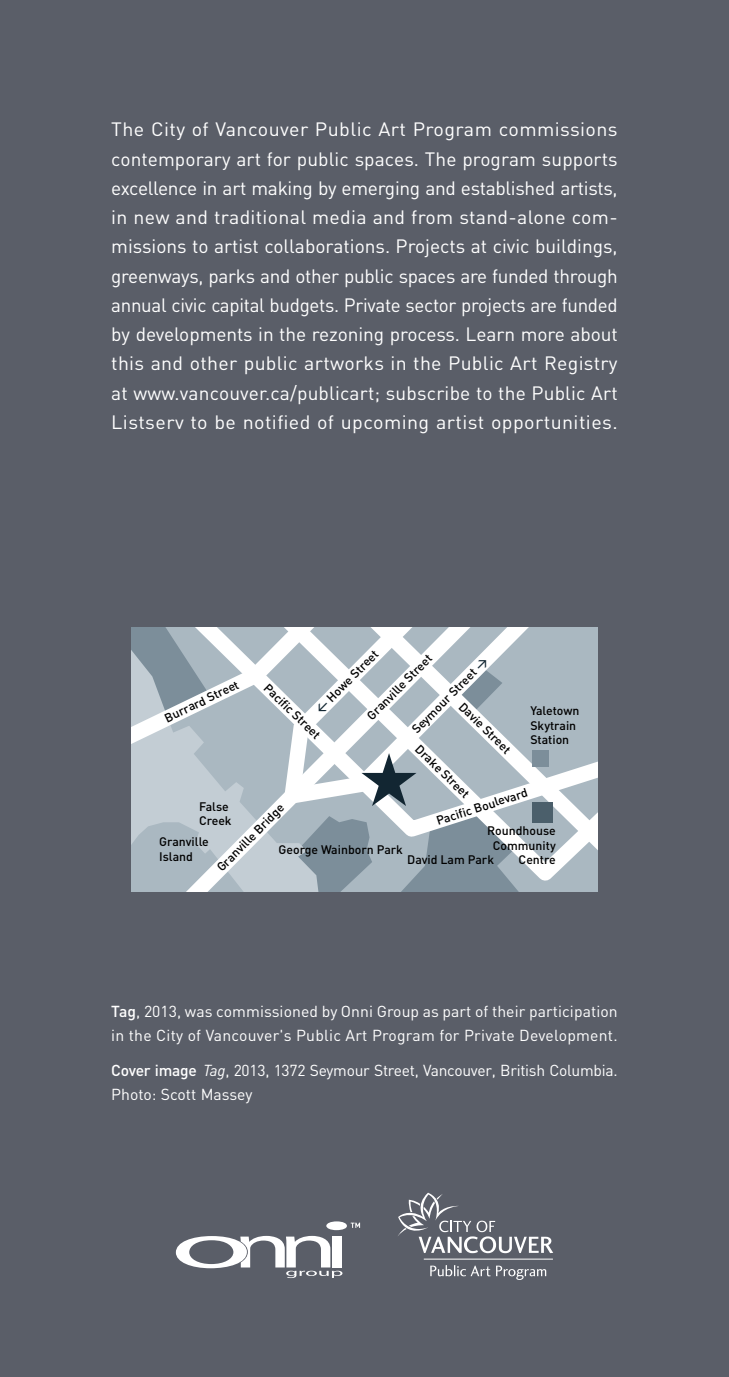
<style>
.page{position:relative;width:729px;height:1377px;background:#5a5e68}
.page>*{position:absolute;margin:0;border:0;box-sizing:border-box;transform-origin:0 0}
.t1{font:19.12px/29.2px "DIN";letter-spacing:.02em;color:#fff;text-align:justify}
.t2{font:15.75px/23.6px "DIN";letter-spacing:.005em;color:#fff}
.t3{font:15.75px/23.6px "DIN";letter-spacing:-.015em;color:#fff}
.t4{font:500 12.38px/14.6px "DIN";color:#000}
.s1{color:#122632}
.s2{font-weight:500}
.s3{font-style:italic}
</style>
<div class="page">
<svg style="left:570px;top:628px;width:27px;height:218px;background:#bcc7ce"></svg>
<svg style="left:132px;top:628px;width:438px;height:263px;background:#bdc7ce"></svg>
<svg style="left:430px;top:1265px;width:116px;height:15px"></svg>
<hr style="left:424px;top:1259px;width:129px;height:1px;background:#fff">
<svg style="left:398px;top:1193px;width:155px;height:60px"></svg>
<div style="left:326px;top:1221px;width:21px;height:9px;background:#fff;border-radius:50%"></div>
<svg style="left:176px;top:1236px;width:166px;height:42px"></svg>
<svg style="left:351px;top:1223px;width:9px;height:5px"></svg>
<p class="t1" style="left:111px;top:115px;width:508px">The City of Vancouver Public Art Program commissions contemporary art for public spaces. The program supports excellence in art making by emerging and established artists, in new and traditional media and from stand-alone com&shy;missions to artist collaborations. Projects at civic buildings, greenways, parks and other public spaces are funded through annual civic capital budgets. Private sector projects are funded by developments in the rezoning process. Learn more about this and other public artworks in the Public Art Registry at www.vancouver.ca/publicart; subscribe to the Public Art Listserv to be notified of upcoming artist opportunities.</p>
<p class="t4" style="left:313px;top:706px;width:85px;rotate:-45deg"><span class="s1">&lt;</span> Howe Street</p>
<p class="t4" style="left:364px;top:712px;width:88px;rotate:-45deg">Granville Street</p>
<p class="t4" style="left:409px;top:726px;width:103px;rotate:-45deg">Seymour Street <span class="s1">&gt;</span></p>
<p class="t4" style="left:162px;top:712px;width:82px;rotate:-26deg">B urrard Street</p>
<p class="t4" style="left:271px;top:681px;width:75px;rotate:44deg">Pacific Street</p>
<p class="t4" style="left:466px;top:699px;width:69px;rotate:44deg">D avie Street</p>
<p class="t4" style="left:530px;top:703px;width:51px">Yaletown<br>Skytrain<br>Station</p>
<p class="t4" style="left:359px;top:823px;width:198px;text-align:right"><sup>★</sup> Roundhouse<br>Community<br>Centre</p>
<p class="t4" style="left:422px;top:742px;width:71px;rotate:44deg">D rake Street</p>
<p class="t4" style="left:435px;top:814px;width:97px;rotate:-18deg">Pacific B oulevard</p>
<p class="t4" style="left:199px;top:799px;width:34px">False<br>Creek</p>
<p class="t4" style="left:214px;top:864px;width:91px;rotate:-45deg">Granville B ridge</p>
<p class="t4" style="left:159px;top:835px;width:51px">Granville<br>Island</p>
<p class="t4" style="left:279px;top:842px;width:126px">George Wainborn Park</p>
<p class="t4" style="left:407px;top:853px;width:88px">David Lam Park</p>
<p class="t2" style="left:111px;top:1000px;width:508px"><span class="s2">Tag</span>, 2013, was commissioned by Onni Group as part of their participation in the City of Vancouver's Public Art Program for Private Development.</p>
<p class="t3" style="left:111px;top:1059px;width:508px"><span class="s2">Cover image</span> <span class="s3">Tag</span>, 2013, 1372 Seymour Street, Vancouver, British Columbia.<br>Photo: Scott Massey</p>
</div>
